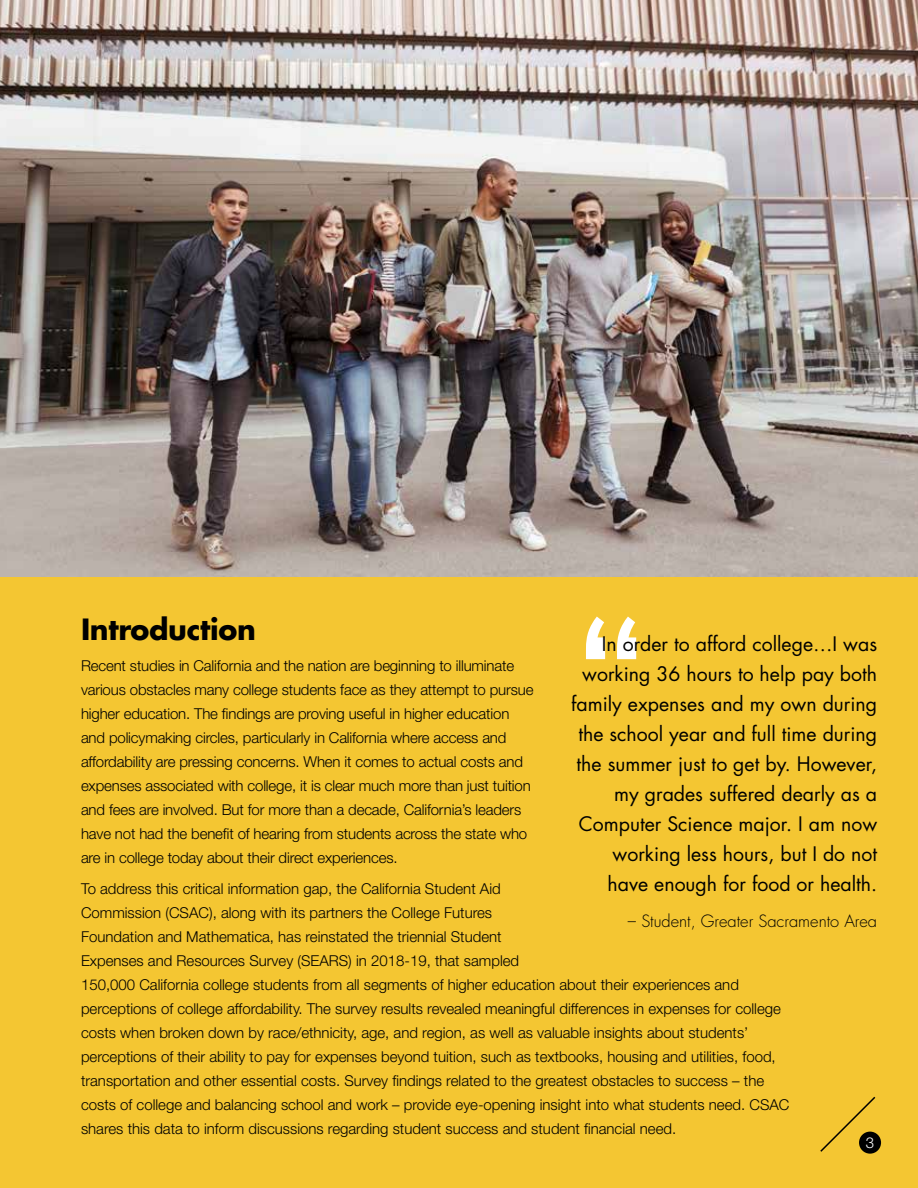
<style>
.page{position:relative;width:918px;height:1188px;background:#f4c632}
.page>*{position:absolute;margin:0;border:0;box-sizing:border-box;transform-origin:0 0}
.t1{font:700 156px "Century Gothic Std";color:#fff}
.t2{font:700 28.5px "Futura Std";letter-spacing:-.01em;color:#000}
.t3{font:19.5px/30px "Futura Std";color:#000;text-align:right}
.t4{font:300 16.5px "Futura Std";color:#000}
.t5{font:300 15px/24px "Helvetica Neue LT Std";color:#000}
.t6{font:300 15px "Helvetica Neue LT Std";color:#fff}
</style>
<div class="page">
<div style="left:859px;top:1132px;width:22px;height:22px;background:#000;border-radius:50%"></div>
<svg style="left:820px;top:1096px;width:57px;height:57px"></svg>
<img style="left:0;top:0;width:918px;height:577px">
<h2 class="t2" style="left:81px;top:610px;width:177px">Introduction</h2>
<p class="t5" style="left:81px;top:653px;width:454px">Recent studies in California and the nation are beginning to illuminate various obstacles many college students face as they attempt to pursue higher education. The findings are proving useful in higher education and policymaking circles, particularly in California where access and affordability are pressing concerns. When it comes to actual costs and expenses associated with college, it is clear much more than just tuition and fees are involved. But for more than a decade, California’s leaders have not had the benefit of hearing from students across the state who are in college today about their direct experiences.</p>
<p class="t5" style="left:81px;top:876px;width:710px">To address this critical information gap, the California Student Aid<br>Commission (CSAC), along with its partners the College Futures<br>Foundation and Mathematica, has reinstated the triennial Student<br>Expenses and Resources Survey (SEARS) in 2018-19, that sampled<br>150,000 California college students from all segments of higher education about their experiences and perceptions of college affordability. The survey results revealed meaningful differences in expenses for college costs when broken down by race/ethnicity, age, and region, as well as valuable insights about students’ perceptions of their ability to pay for expenses beyond tuition, such as textbooks, housing and utilities, food, transportation and other essential costs. Survey findings related to the greatest obstacles to success – the costs of college and balancing school and work – provide eye-opening insight into what students need. CSAC shares this data to inform discussions regarding student success and student financial need.</p>
<h1 class="t1" style="left:573px;top:578px;width:76px">“</h1>
<p class="t3" style="left:571px;top:629px;width:308px">In order to afford college…I was working 36 hours to help pay both family expenses and my own during the school year and full time during the summer just to get by. However, my grades suffered dearly as a<br>Computer Science major. I am now working less hours, but I do not have enough for food or health.</p>
<p class="t4" style="left:628px;top:911px;width:251px">– Student, Greater Sacramento Area</p>
<p class="t6" style="left:866px;top:1133px;width:10px">3</p>
</div>
